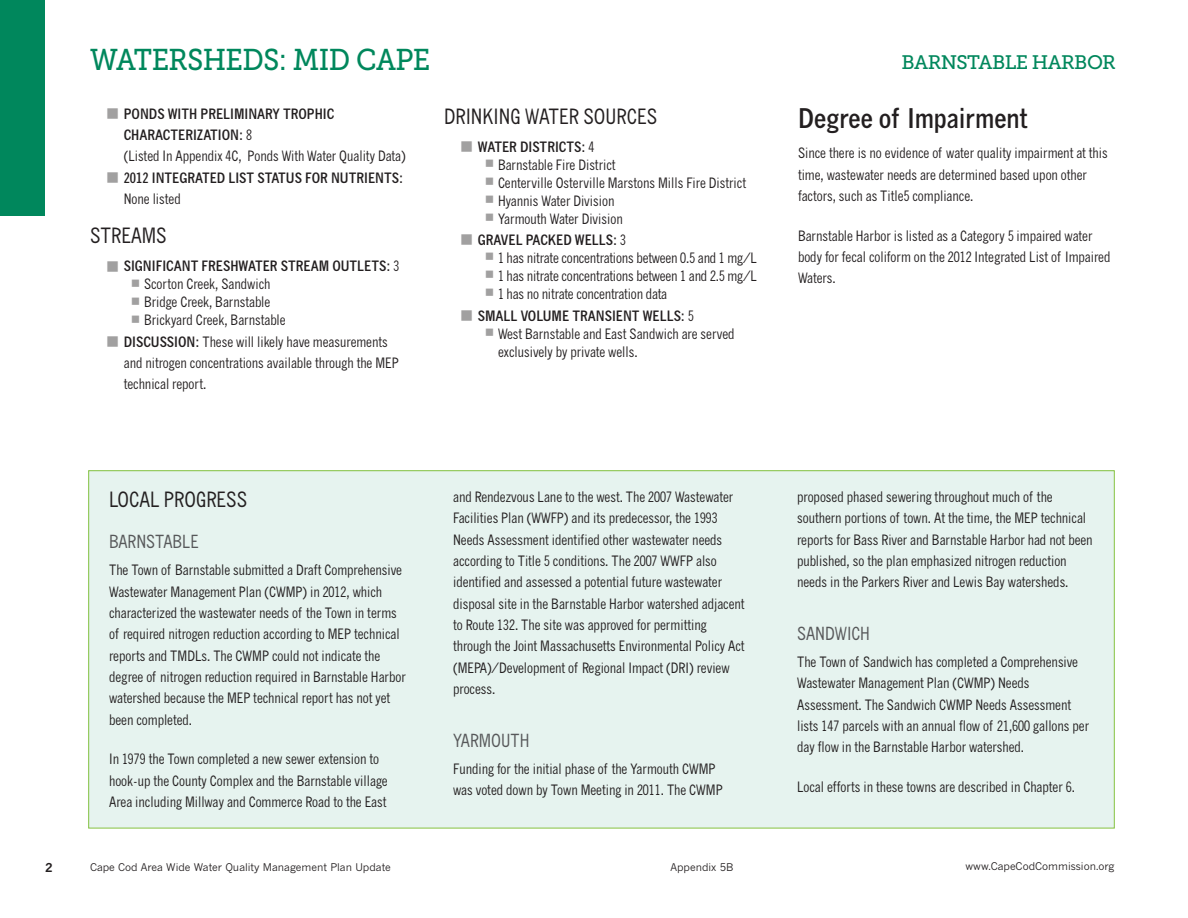
<style>
.page{position:relative;width:1188px;height:918px;background:#fff}
.page>*{position:absolute;margin:0;border:0;box-sizing:border-box;transform-origin:0 0}
.Watershed_Region-Mas{font:30px "Museo Slab 500";letter-spacing:-.02em;color:#00875c;scale:.92 1}
.Heading_2{font:700 condensed 27px "News Gothic MT Std";color:#231f20}
.Heading_3{font:condensed 21px "News Gothic MT Std";color:#231f20}
.Watershed_Name_-_In{font:19.5px "Museo Slab 500";letter-spacing:-.03em;color:#00875c}
.Heading_4{font:condensed 18px "News Gothic MT Std";color:#57585a}
.t1{font:condensed 14.25px/21.3px "News Gothic MT Std";color:#231f20}
.t2{font:700 condensed 14.25px/21.3px "News Gothic MT Std";color:#231f20}
.t3{font:700 12px "News Gothic MT Std";color:#231f20}
.t4{font:10.5px "News Gothic MT Std";color:#231f20}
.s1{font-weight:700}
.s2{font-weight:400}
</style>
<div class="page">
<div style="left:0;top:0;width:45px;height:216px;background:#00875c"></div>
<div style="left:89px;top:471px;width:1025px;height:357px;background:#e6f3ef"></div>
<p class="Watershed_Region-Mas" style="left:90px;top:43px;width:371px">WATERSHEDS: MID CAPE</p>
<p class="Watershed_Name_-_In" style="left:902px;top:52px;width:216px">BARNSTABLE HARBOR</p>
<p class="t1" style="left:124px;top:103px;width:284px"><span class="s1">PONDS WITH PRELIMINARY TROPHIC<br>CHARACTERIZATION:</span> 8<br>(Listed In Appendix 4C, Ponds With Water Quality Data)</p>
<p class="t2" style="left:124px;top:167px;width:281px">2012 INTEGRATED LIST STATUS FOR NUTRIENTS:<br><span class="s2">None listed</span></p>
<p class="Heading_3" style="left:90px;top:223px;width:78px">STREAMS</p>
<p class="t2" style="left:124px;top:255px;width:277px">SIGNIFICANT FRESHWATER STREAM OUTLETS: <span class="s2">3</span></p>
<p class="t1" style="left:144px;top:274px;width:128px">Scorton Creek, Sandwich</p>
<p class="t1" style="left:144px;top:292px;width:128px">Bridge Creek, Barnstable</p>
<p class="t1" style="left:144px;top:310px;width:143px">Brickyard Creek, Barnstable</p>
<p class="t1" style="left:124px;top:331px;width:276px"><span class="s1">DISCUSSION:</span> These will likely have measurements and nitrogen concentrations available through the MEP technical report.</p>
<p class="Heading_2" style="left:798px;top:102px;width:231px">Degree of Impairment</p>
<p class="t1" style="left:798px;top:143px;width:311px">Since there is no evidence of water quality impairment at this time, wastewater needs are determined based upon other factors, such as Title5 compliance.</p>
<p class="t1" style="left:798px;top:225px;width:314px">Barnstable Harbor is listed as a Category 5 impaired water body for fecal coliform on the 2012 Integrated List of Impaired<br>Waters.</p>
<p class="Heading_3" style="left:444px;top:104px;width:215px">DRINKING WATER SOURCES</p>
<p class="t2" style="left:478px;top:136px;width:118px">WATER DISTRICTS: <span class="s2">4</span></p>
<p class="t1" style="left:498px;top:154px;width:119px">Barnstable Fire District</p>
<p class="t1" style="left:498px;top:172px;width:250px">Centerville Osterville Marstons Mills Fire District</p>
<p class="t1" style="left:498px;top:190px;width:118px">Hyannis Water Division</p>
<p class="t1" style="left:498px;top:208px;width:126px">Yarmouth Water Division</p>
<p class="t2" style="left:478px;top:229px;width:150px">GRAVEL PACKED WELLS: <span class="s2">3</span></p>
<p class="t1" style="left:498px;top:247px;width:260px">1 has nitrate concentrations between 0.5 and 1 mg/L</p>
<p class="t1" style="left:498px;top:265px;width:260px">1 has nitrate concentrations between 1 and 2.5 mg/L</p>
<p class="t1" style="left:498px;top:283px;width:171px">1 has no nitrate concentration data</p>
<p class="t2" style="left:478px;top:305px;width:218px">SMALL VOLUME TRANSIENT WELLS: <span class="s2">5</span></p>
<p class="t1" style="left:498px;top:324px;width:238px;line-height:18px">West Barnstable and East Sandwich are served exclusively by private wells.</p>
<p class="Heading_3" style="left:109px;top:487px;width:140px">LOCAL PROGRESS</p>
<p class="Heading_4" style="left:109px;top:531px;width:91px">BARNSTABLE</p>
<p class="t1" style="left:109px;top:559px;width:298px">The Town of Barnstable submitted a Draft Comprehensive Wastewater Management Plan (CWMP) in 2012, which characterized the wastewater needs of the Town in terms of required nitrogen reduction according to MEP technical reports and TMDLs. The CWMP could not indicate the degree of nitrogen reduction required in Barnstable Harbor watershed because the MEP technical report has not yet been completed.</p>
<p class="t1" style="left:109px;top:748px;width:280px">In 1979 the Town completed a new sewer extension to hook-up the County Complex and the Barnstable village<br>Area including Millway and Commerce Road to the East</p>
<p class="t1" style="left:453px;top:486px;width:293px">and Rendezvous Lane to the west. The 2007 Wastewater Facilities Plan (WWFP) and its predecessor, the 1993<br>Needs Assessment identified other wastewater needs according to Title 5 conditions. The 2007 WWFP also identified and assessed a potential future wastewater disposal site in the Barnstable Harbor watershed adjacent to Route 132. The site was approved for permitting through the Joint Massachusetts Environmental Policy Act (MEPA)/Development of Regional Impact (DRI) review process.</p>
<p class="Heading_4" style="left:453px;top:730px;width:78px">YARMOUTH</p>
<p class="t1" style="left:453px;top:758px;width:271px">Funding for the initial phase of the Yarmouth CWMP was voted down by Town Meeting in 2011. The CWMP</p>
<p class="t1" style="left:797px;top:486px;width:297px">proposed phased sewering throughout much of the southern portions of town. At the time, the MEP technical reports for Bass River and Barnstable Harbor had not been published, so the plan emphasized nitrogen reduction needs in the Parkers River and Lewis Bay watersheds.</p>
<p class="Heading_4" style="left:797px;top:623px;width:74px">SANDWICH</p>
<p class="t1" style="left:797px;top:651px;width:294px">The Town of Sandwich has completed a Comprehensive Wastewater Management Plan (CWMP) Needs Assessment. The Sandwich CWMP Needs Assessment lists 147 parcels with an annual flow of 21,600 gallons per day flow in the Barnstable Harbor watershed.</p>
<p class="t1" style="left:797px;top:776px;width:279px">Local efforts in these towns are described in Chapter 6.</p>
<p class="t3" style="left:45px;top:860px;width:9px">2</p>
<p class="t4" style="left:90px;top:861px;width:302px">Cape Cod Area Wide Water Quality Management Plan Update</p>
<p class="t4" style="left:670px;top:861px;width:65px">Appendix 5B</p>
<p class="t4" style="left:966px;top:860px;width:150px">www.CapeCodCommission.org</p>
</div>
